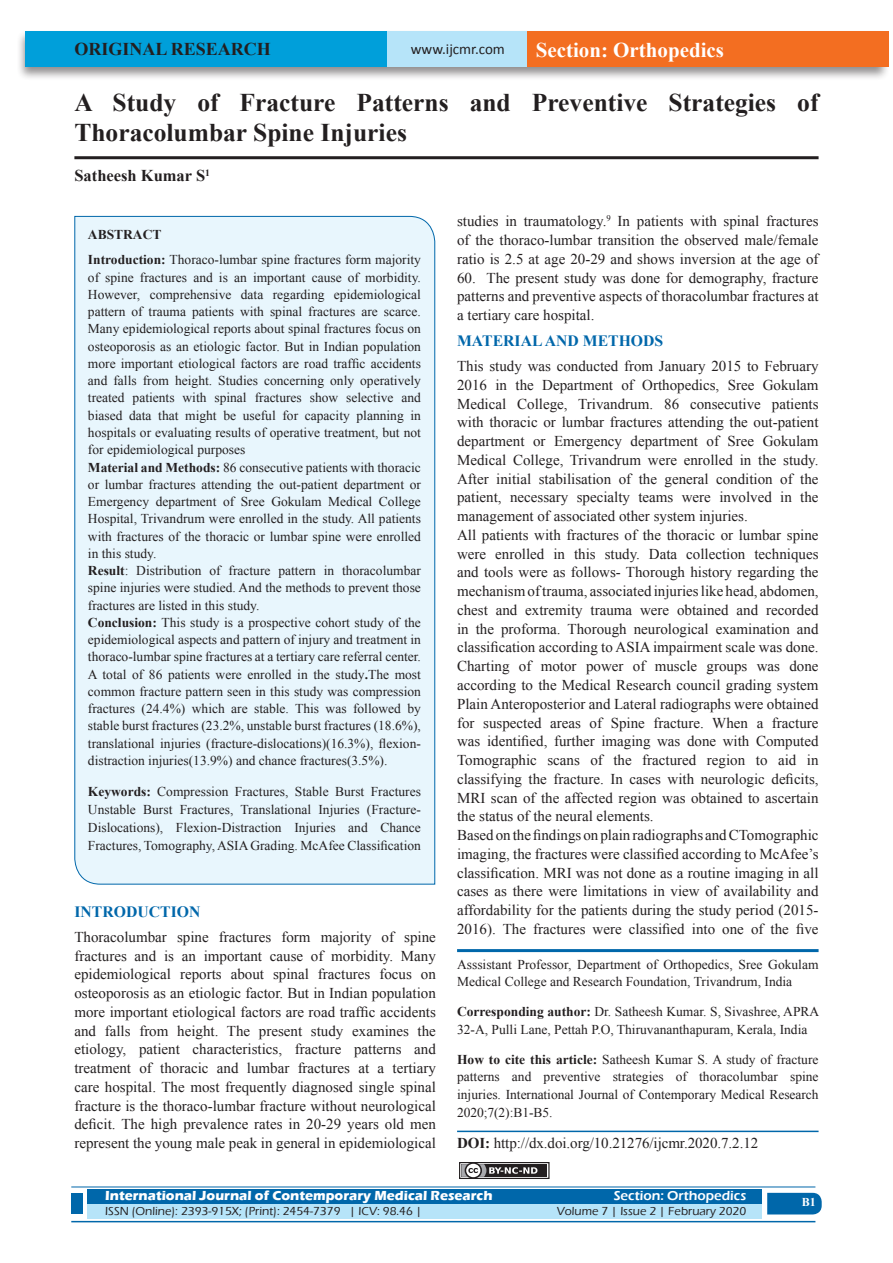
<style>
.page{position:relative;width:893px;height:1263px;background:#fff}
.page>*{position:absolute;margin:0;border:0;box-sizing:border-box;transform-origin:0 0}
.A_Title_New{font:700 25.5px/30px "Times New Roman";color:#231f20}
.t1{font:700 21px "Times New Roman";color:#fff}
.AT_new{font:700 18px "Times New Roman";color:#231f20}
.AU-New{font:700 16.5px "Times New Roman";color:#231f20}
.t2{font:700 15.75px "Times New Roman";color:#0067aa}
.TX_New{font:15px/18.8px "Times New Roman";color:#231f20;text-align:justify}
.t3{font:15px "Calibri";color:#231f20}
.HTC_new{font:13.5px/17.2px "Times New Roman";color:#231f20}
.Corresponding{font:13.5px/17.2px "Times New Roman";color:#231f20}
.Affi_New{font:13.5px/17.2px "Times New Roman";color:#231f20}
.t4{font:700 13.5px "Eras ITC";color:#fff}
.t5{font:600 13.5px "Eras ITC";color:#fff}
.t6{font:500 12px "Eras ITC";color:#231f20}
.t7{font:700 12px "Times New Roman";color:#fff}
.s1{font-weight:700}
</style>
<div class="page">
<div style="left:16px;top:29px;width:875px;height:52px;background:#231f20;opacity:.5"></div>
<div style="left:25px;top:31px;width:858px;height:35px;background:#b6e4f9"></div>
<div style="left:25px;top:31px;width:362px;height:35px;background:#009fda"></div>
<div style="left:527px;top:31px;width:361px;height:35px;background:#f36e21"></div>
<div style="left:87px;top:1189px;width:674px;height:15px;background:#0067aa"></div>
<div style="left:87px;top:1204px;width:674px;height:15px;background:#b6e4f9"></div>
<svg style="left:767px;top:1193px;width:55px;height:21px"></svg>
<hr style="left:71px;top:1186px;width:744px;height:1px;background:#0067aa">
<hr style="left:71px;top:1221px;width:744px;height:1px;background:#0067aa">
<div style="left:71px;top:1193px;width:12px;height:21px;background:#0067aa"></div>
<div style="left:459px;top:1162px;width:91px;height:17px;border:1px solid #231f20"></div>
<div style="left:461px;top:1164px;width:86px;height:13px;background:#231f20"></div>
<svg style="left:461px;top:1162px;width:76px;height:17px"></svg>
<hr style="left:74px;top:156px;width:745px;height:3px;background:#231f20">
<div style="left:74px;top:216px;width:361px;height:669px;background:#e8f6fd"></div>
<hr style="left:457px;top:949px;width:362px;height:3px;background:#0067aa">
<hr style="left:457px;top:1130px;width:362px;height:2px;background:#0067aa">
<p class="AT_new" style="left:74px;top:36px;width:198px">ORIGINAL RESEARCH</p>
<p class="t3" style="left:411px;top:40px;width:96px">www.ijcmr.com</p>
<h2 class="t1" style="left:536px;top:35px;width:190px">Section: Orthopedics</h2>
<p class="A_Title_New" style="left:74px;top:87px;width:746px">A Study of Fracture Patterns and Preventive Strategies of<br>Thoracolumbar Spine Injuries</p>
<p class="AU-New" style="left:74px;top:164px;width:137px">Satheesh Kumar S<sup>1</sup></p>
<p class="HTC_new" style="left:88px;top:221px;width:335px;line-height:25.8px"><span class="s1">ABSTRACT<br>Introduction:</span> Thoraco-lumbar spine fractures form majority</p>
<p class="HTC_new" style="left:88px;top:268px;width:335px">of spine fractures and is an important cause of morbidity.<br>However, comprehensive data regarding epidemiological pattern of trauma patients with spinal fractures are scarce.<br>Many epidemiological reports about spinal fractures focus on osteoporosis as an etiologic factor. But in Indian population more important etiological factors are road traffic accidents and falls from height. Studies concerning only operatively treated patients with spinal fractures show selective and biased data that might be useful for capacity planning in hospitals or evaluating results of operative treatment, but not for epidemiological purposes<br><span class="s1">Material and Methods:</span> 86 consecutive patients with thoracic or lumbar fractures attending the out-patient department or Emergency department of Sree Gokulam Medical College Hospital, Trivandrum were enrolled in the study. All patients with fractures of the thoracic or lumbar spine were enrolled in this study.<br><span class="s1">Result</span>: Distribution of fracture pattern in thoracolumbar spine injuries were studied. And the methods to prevent those fractures are listed in this study.<br><span class="s1">Conclusion:</span> This study is a prospective cohort study of the epidemiological aspects and pattern of injury and treatment in thoraco-lumbar spine fractures at a tertiary care referral center.<br>A total of 86 patients were enrolled in the study<span class="s1">.</span>The most common fracture pattern seen in this study was compression fractures (24.4%) which are stable. This was followed by stable burst fractures (23.2%, unstable burst fractures (18.6%), translational injuries (fracture-dislocations)(16.3%), flexion&shy;distraction injuries(13.9%) and chance fractures(3.5%).</p>
<p class="HTC_new" style="left:88px;top:782px;width:335px;line-height:18px;text-align:justify"><span class="s1">Keywords:</span> Compression Fractures, Stable Burst Fractures Unstable Burst Fractures, Translational Injuries (Fracture-Dislocations), Flexion-Distraction Injuries and Chance Fractures, Tomography, ASIA Grading. McAfee Classification</p>
<h1 class="t2" style="left:74px;top:901px;width:127px">INTRODUCTION</h1>
<p class="TX_New" style="left:74px;top:927px;width:363px">Thoracolumbar spine fractures form majority of spine fractures and is an important cause of morbidity. Many epidemiological reports about spinal fractures focus on osteoporosis as an etiologic factor. But in Indian population more important etiological factors are road traffic accidents and falls from height. The present study examines the etiology, patient characteristics, fracture patterns and treatment of thoracic and lumbar fractures at a tertiary care hospital. The most frequently diagnosed single spinal fracture is the thoraco-lumbar fracture without neurological deficit. The high prevalence rates in 20-29 years old men represent the young male peak in general in epidemiological</p>
<p class="TX_New" style="left:457px;top:212px;width:363px">studies in traumatology.<sup>9</sup> In patients with spinal fractures of the thoraco-lumbar transition the observed male/female ratio is 2.5 at age 20-29 and shows inversion at the age of</p>
<p class="TX_New" style="left:457px;top:268px;width:363px">60. The present study was done for demography, fracture patterns and preventive aspects of thoracolumbar fractures at a tertiary care hospital.</p>
<h1 class="t2" style="left:457px;top:330px;width:208px">MATERIAL AND METHODS</h1>
<p class="TX_New" style="left:457px;top:357px;width:363px">This study was conducted from January 2015 to February 2016 in the Department of Orthopedics, Sree Gokulam Medical College, Trivandrum. 86 consecutive patients with thoracic or lumbar fractures attending the out-patient department or Emergency department of Sree Gokulam Medical College, Trivandrum were enrolled in the study.<br>After initial stabilisation of the general condition of the patient, necessary specialty teams were involved in the management of associated other system injuries.</p>
<p class="TX_New" style="left:457px;top:525px;width:363px">All patients with fractures of the thoracic or lumbar spine were enrolled in this study. Data collection techniques and tools were as follows- Thorough history regarding the mechanism of trauma, associated injuries like head, abdomen, chest and extremity trauma were obtained and recorded in the proforma. Thorough neurological examination and classification according to ASIA impairment scale was done.</p>
<p class="TX_New" style="left:457px;top:657px;width:363px">Charting of motor power of muscle groups was done according to the Medical Research council grading system Plain Anteroposterior and Lateral radiographs were obtained for suspected areas of Spine fracture. When a fracture was identified, further imaging was done with Computed Tomographic scans of the fractured region to aid in classifying the fracture. In cases with neurologic deficits, MRI scan of the affected region was obtained to ascertain the status of the neural elements.</p>
<p class="TX_New" style="left:457px;top:825px;width:363px">Based on the findings on plain radiographs and CTomographic imaging, the fractures were classified according to McAfee’s classification. MRI was not done as a routine imaging in all cases as there were limitations in view of availability and affordability for the patients during the study period (2015- 2016). The fractures were classified into one of the five</p>
<p class="Affi_New" style="left:457px;top:956px;width:363px">Asssistant Professor, Department of Orthopedics, Sree Gokulam<br>Medical College and Research Foundation, Trivandrum, India</p>
<p class="Corresponding" style="left:457px;top:1003px;width:364px"><span class="s1">Corresponding author:</span> Dr. Satheesh Kumar. S, Sivashree, APRA<br>32-A, Pulli Lane, Pettah P.O, Thiruvananthapuram, Kerala, India</p>
<p class="HTC_new" style="left:457px;top:1050px;width:363px;line-height:17.7px;text-align:justify"><span class="s1">How to cite this article:</span> Satheesh Kumar S. A study of fracture patterns and preventive strategies of thoracolumbar spine injuries. International Journal of Contemporary Medical Research 2020;7(2):B1-B5.</p>
<p class="TX_New" style="left:457px;top:1133px;width:303px"><span class="s1">DOI:</span> http://dx.doi.org/10.21276/ijcmr.2020.7.2.12</p>
<p class="t4" style="left:105px;top:1188px;width:389px">International Journal of Contemporary Medical Research</p>
<p class="t5" style="left:614px;top:1188px;width:134px">Section: Orthopedics</p>
<p class="t6" style="left:105px;top:1204px;width:318px">ISSN (Online): 2393-915X; (Print): 2454-7379 | ICV: 98.46 |</p>
<p class="t6" style="left:557px;top:1204px;width:191px">Volume 7 | Issue 2 | February 2020</p>
<h4 class="t7" style="left:802px;top:1194px;width:16px">B1</h4>
</div>
